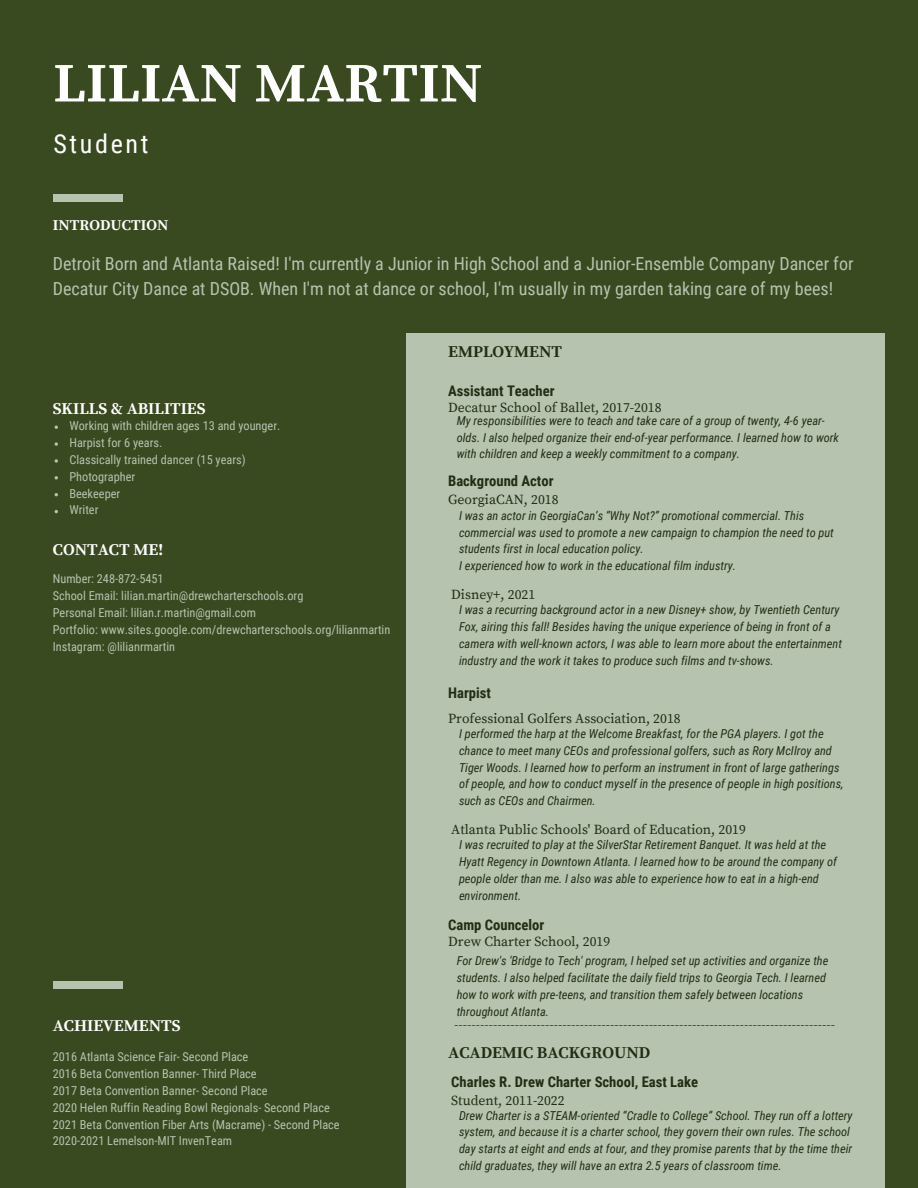
<style>
.page{position:relative;width:918px;height:1188px;background:#394920}
.page>*{position:absolute;margin:0;border:0;box-sizing:border-box;transform-origin:0 0}
.t1{font:700 55.65px "Source Serif Pro";letter-spacing:.01em;color:#fff}
.t2{font:26.1px "Roboto Condensed";letter-spacing:.1em;color:#fff}
.t3{font:18px/24.8px "Roboto Condensed";color:#b6c4af}
.t4{font:700 16.5px "Source Serif Pro";color:#fff}
.t5{font:700 16.5px "Source Serif Pro";color:#232d14}
.t6{font:700 15px "Source Serif Pro";color:#fff}
.t7{font:700 14.7px "Roboto Condensed";color:#232d14}
.t8{font:13.65px "Source Serif Pro";color:#232d14}
.t9{font:300 13.5px "Open Sans";color:#000}
.t10{font:italic 12.3px/16.8px "Roboto Condensed";color:#232d14}
.t11{font:12.3px "Roboto Condensed";color:#b6c4af}
</style>
<div class="page">
<div style="left:406px;top:333px;width:478px;height:855px;background:#b6c4af"></div>
<div style="left:53px;top:194px;width:70px;height:8px;background:#b6c4af"></div>
<div style="left:53px;top:981px;width:70px;height:8px;background:#b6c4af"></div>
<svg style="left:55px;top:442px;width:3px;height:4px"></svg>
<svg style="left:55px;top:459px;width:3px;height:4px"></svg>
<svg style="left:55px;top:476px;width:3px;height:4px"></svg>
<p class="t1" style="left:53px;top:50px;width:430px">LILIAN MARTIN</p>
<p class="t2" style="left:53px;top:129px;width:97px">Student</p>
<p class="t6" style="left:53px;top:217px;width:117px">INTRODUCTION</p>
<p class="t3" style="left:53px;top:251px;width:802px">Detroit Born and Atlanta Raised! I'm currently a Junior in High School and a Junior-Ensemble Company Dancer for<br>Decatur City Dance at DSOB. When I'm not at dance or school, I'm usually in my garden taking care of my bees!</p>
<p class="t4" style="left:53px;top:399px;width:154px">SKILLS &amp; ABILITIES</p>
<p class="t11" style="left:69px;top:419px;width:212px">Working with children ages 13 and younger.</p>
<p class="t11" style="left:69px;top:435px;width:94px">Harpist for 6 years.</p>
<p class="t11" style="left:69px;top:452px;width:178px">Classically trained dancer (15 years)</p>
<p class="t11" style="left:69px;top:469px;width:67px">Photographer</p>
<p class="t11" style="left:69px;top:486px;width:52px">Beekeeper</p>
<p class="t11" style="left:69px;top:503px;width:31px">Writer</p>
<p class="t4" style="left:53px;top:540px;width:112px">CONTACT ME!</p>
<p class="t11" style="left:53px;top:572px;width:112px">Number: 248-872-5451</p>
<p class="t11" style="left:53px;top:589px;width:252px">School Email: lilian.martin@drewcharterschools.org</p>
<p class="t11" style="left:53px;top:605px;width:205px">Personal Email: lilian.r.martin@gmail.com</p>
<p class="t11" style="left:53px;top:622px;width:339px">Portfolio: www.sites.google.com/drewcharterschools.org/lilianmartin</p>
<p class="t11" style="left:53px;top:639px;width:124px">Instagram: @lilianrmartin</p>
<p class="t4" style="left:53px;top:1015px;width:129px">ACHIEVEMENTS</p>
<p class="t11" style="left:53px;top:1050px;width:197px">2016 Atlanta Science Fair- Second Place</p>
<p class="t11" style="left:53px;top:1067px;width:205px">2016 Beta Convention Banner- Third Place</p>
<p class="t11" style="left:53px;top:1083px;width:216px">2017 Beta Convention Banner- Second Place</p>
<p class="t11" style="left:53px;top:1100px;width:279px">2020 Helen Ruffin Reading Bowl Regionals- Second Place</p>
<p class="t11" style="left:53px;top:1117px;width:288px">2021 Beta Convention Fiber Arts (Macrame) - Second Place</p>
<p class="t11" style="left:53px;top:1134px;width:181px">2020-2021 Lemelson-MIT InvenTeam</p>
<p class="t5" style="left:448px;top:341px;width:116px">EMPLOYMENT</p>
<p class="t7" style="left:448px;top:382px;width:108px">Assistant Teacher</p>
<p class="t8" style="left:448px;top:399px;width:215px">Decatur School of Ballet, 2017-2018</p>
<p class="t10" style="left:457px;top:412px;width:384px">My responsibilities were to teach and take care of a group of twenty, 4-6 year&shy;olds. I also helped organize their end-of-year performance. I learned how to work with children and keep a weekly commitment to a company.</p>
<p class="t7" style="left:448px;top:472px;width:107px">Background Actor</p>
<p class="t8" style="left:448px;top:492px;width:112px">GeorgiaCAN, 2018</p>
<p class="t10" style="left:459px;top:507px;width:376px">I was an actor in GeorgiaCan’s “Why Not?” promotional commercial. This commercial was used to promote a new campaign to champion the need to put students first in local education policy.</p>
<p class="t10" style="left:459px;top:558px;width:279px">I experienced how to work in the educational film industry.</p>
<p class="t8" style="left:451px;top:586px;width:86px">Disney+, 2021</p>
<p class="t10" style="left:459px;top:602px;width:385px">I was a recurring background actor in a new Disney+ show, by Twentieth Century Fox, airing this fall! Besides having the unique experience of being in front of a camera with well-known actors, I was able to learn more about the entertainment industry and the work it takes to produce such films and tv-shows.</p>
<p class="t7" style="left:448px;top:685px;width:44px">Harpist</p>
<p class="t8" style="left:448px;top:710px;width:234px">Professional Golfers Association, 2018</p>
<p class="t10" style="left:459px;top:725px;width:386px">I performed the harp at the Welcome Breakfast, for the PGA players. I got the chance to meet many CEOs and professional golfers, such as Rory McIlroy and Tiger Woods. I learned how to perform an instrument in front of large gatherings of people, and how to conduct myself in the presence of people in high positions, such as CEOs and Chairmen.</p>
<p class="t8" style="left:451px;top:822px;width:296px">Atlanta Public Schools' Board of Education, 2019</p>
<p class="t10" style="left:459px;top:837px;width:379px">I was recruited to play at the SilverStar Retirement Banquet. It was held at the Hyatt Regency in Downtown Atlanta. I learned how to be around the company of people older than me. I also was able to experience how to eat in a high-end environment.</p>
<p class="t7" style="left:448px;top:916px;width:98px">Camp Councelor</p>
<p class="t8" style="left:448px;top:933px;width:164px">Drew Charter School, 2019</p>
<p class="t10" style="left:457px;top:952px;width:373px">For Drew's 'Bridge to Tech' program, I helped set up activities and organize the students. I also helped facilitate the daily field trips to Georgia Tech. I learned how to work with pre-teens, and transition them safely between locations throughout Atlanta.</p>
<p class="t9" style="left:454px;top:1015px;width:383px">----------------------------------------------------------------------------------------</p>
<p class="t5" style="left:448px;top:1042px;width:204px">ACADEMIC BACKGROUND</p>
<p class="t7" style="left:451px;top:1074px;width:248px">Charles R. Drew Charter School, East Lake</p>
<p class="t8" style="left:451px;top:1092px;width:115px">Student, 2011-2022</p>
<p class="t10" style="left:459px;top:1107px;width:395px">Drew Charter is a STEAM-oriented “Cradle to College” School. They run off a lottery system, and because it is a charter school, they govern their own rules. The school day starts at eight and ends at four, and they promise parents that by the time their child graduates, they will have an extra 2.5 years of classroom time.</p>
</div>
